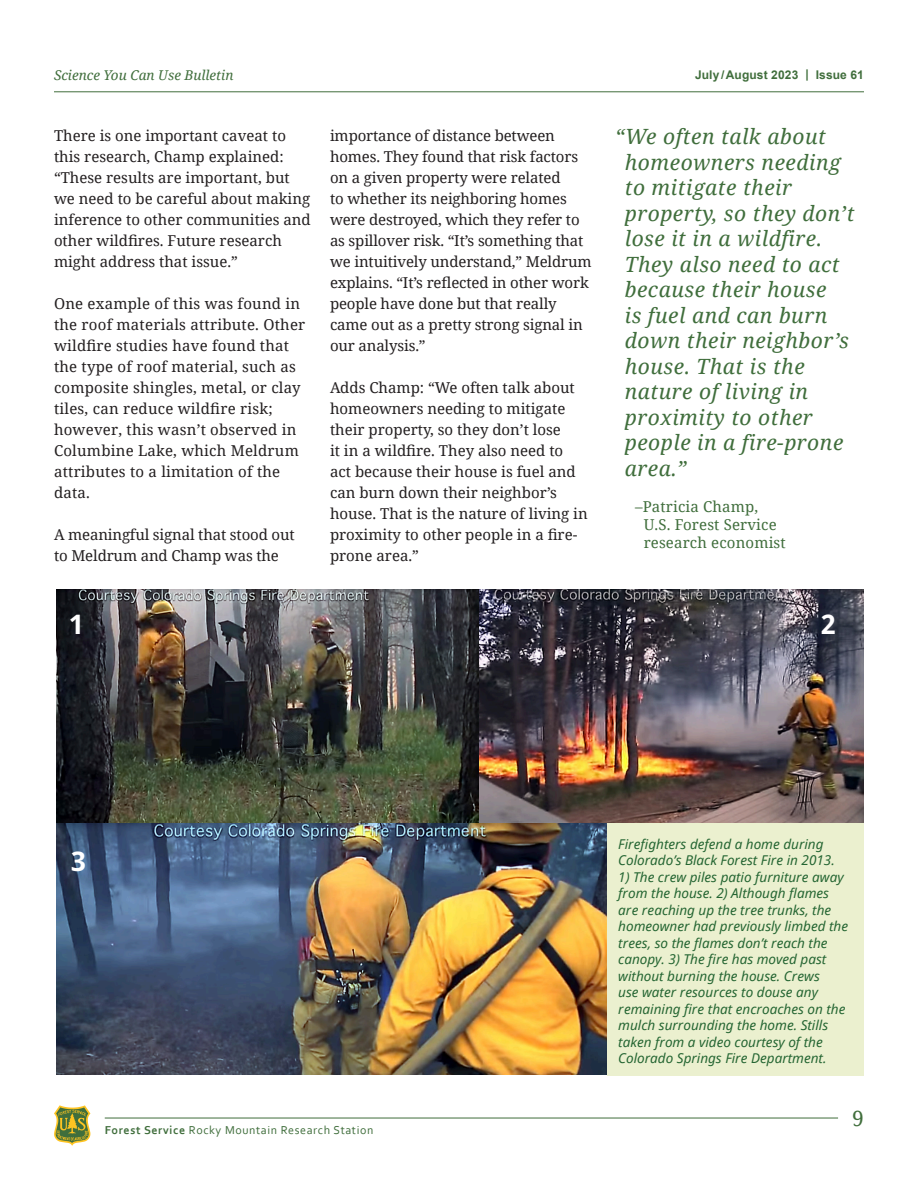
<style>
.page{position:relative;width:918px;height:1188px;background:#fff}
.page>*{position:absolute;margin:0;border:0;box-sizing:border-box;transform-origin:0 0}
.figure_number{font:700 27px "Noto Sans";color:#fff}
.Pull_Quotes{font:italic 21px/25.5px "Noto Serif";letter-spacing:.025em;color:#406e3c}
.t1{font:21px "Noto Serif";color:#406e3c}
.Body_Text{font:15px/21px "Noto Serif";color:#231f20}
.pull_quote_attribution{font:15px/18px "Noto Serif";letter-spacing:.01em;color:#406e3c}
.Figure_Caption{font:italic 13.5px/16.5px "Noto Sans";color:#246532}
.t2{font:italic 13.5px "Noto Serif";color:#406e3c}
.t3{font:12px "Corbel";letter-spacing:.05em;color:#406e3c}
.t4{font:700 12px "Arial";letter-spacing:.01em;color:#406e3c}
.s1{font-weight:700}
</style>
<div class="page">
<hr style="left:105px;top:1118px;width:733px;height:1px;background:#406e3c">
<svg style="left:54px;top:1105px;width:36px;height:41px"></svg>
<hr style="left:54px;top:91px;width:810px;height:1px;background:#406e3c">
<img style="left:478px;top:590px;width:386px;height:233px">
<img style="left:56px;top:590px;width:422px;height:234px">
<img style="left:56px;top:824px;width:552px;height:251px">
<div style="left:608px;top:824px;width:256px;height:252px;background:#ebf0cf"></div>
<p class="t2" style="left:54px;top:66px;width:181px">Science You Can Use Bulletin</p>
<p class="t4" style="left:695px;top:67px;width:170px">July /August 2023 | Issue 61</p>
<p class="Body_Text" style="left:54px;top:125px;width:258px">There is one important caveat to this research, Champ explained: “These results are important, but we need to be careful about making inference to other communities and other wildfires. Future research might address that issue.”</p>
<p class="Body_Text" style="left:54px;top:293px;width:253px">One example of this was found in the roof materials attribute. Other wildfire studies have found that the type of roof material, such as composite shingles, metal, or clay tiles, can reduce wildfire risk; however, this wasn’t observed in<br>Columbine Lake, which Meldrum attributes to a limitation of the data.</p>
<p class="Body_Text" style="left:54px;top:524px;width:242px">A meaningful signal that stood out to Meldrum and Champ was the</p>
<p class="Body_Text" style="left:330px;top:125px;width:263px">importance of distance between homes. They found that risk factors on a given property were related<br>to whether its neighboring homes were destroyed, which they refer to as spillover risk. “It’s something that we intuitively understand,” Meldrum explains. “It’s reflected in other work people have done but that really came out as a pretty strong signal in our analysis.”</p>
<p class="Body_Text" style="left:330px;top:377px;width:259px">Adds Champ: “We often talk about homeowners needing to mitigate their property, so they don’t lose<br>it in a wildfire. They also need to act because their house is fuel and can burn down their neighbor’s house. That is the nature of living in proximity to other people in a fire&shy;prone area.”</p>
<p class="Pull_Quotes" style="left:625px;top:123px;width:231px;text-indent:-10px">“We often talk about homeowners needing to mitigate their property, so they don’t lose it in a wildfire.<br>They also need to act because their house<br>is fuel and can burn down their neighbor’s house. That is the nature of living in proximity to other people in a fire-prone area.”</p>
<p class="pull_quote_attribution" style="left:644px;top:497px;width:144px;text-indent:-9px">–Patricia Champ,<br>U.S. Forest Service research economist</p>
<p class="figure_number" style="left:69px;top:605px;width:16px">1</p>
<p class="figure_number" style="left:821px;top:605px;width:16px">2</p>
<p class="figure_number" style="left:71px;top:842px;width:16px">3</p>
<p class="t3" style="left:105px;top:1123px;width:270px"><span class="s1">Forest Service</span> Rocky Mountain Research Station</p>
<p class="Figure_Caption" style="left:618px;top:835px;width:218px">Firefighters defend a home during<br>Colorado’s Black Forest Fire in 2013.</p>
<p class="Figure_Caption" style="left:618px;top:868px;width:231px">1) The crew piles patio furniture away from the house. 2) Although flames are reaching up the tree trunks, the homeowner had previously limbed the trees, so the flames don’t reach the canopy. 3) The fire has moved past without burning the house. Crews<br>use water resources to douse any remaining fire that encroaches on the mulch surrounding the home. Stills taken from a video courtesy of the Colorado Springs Fire Department.</p>
<h2 class="t1" style="left:852px;top:1104px;width:13px">9</h2>
</div>
